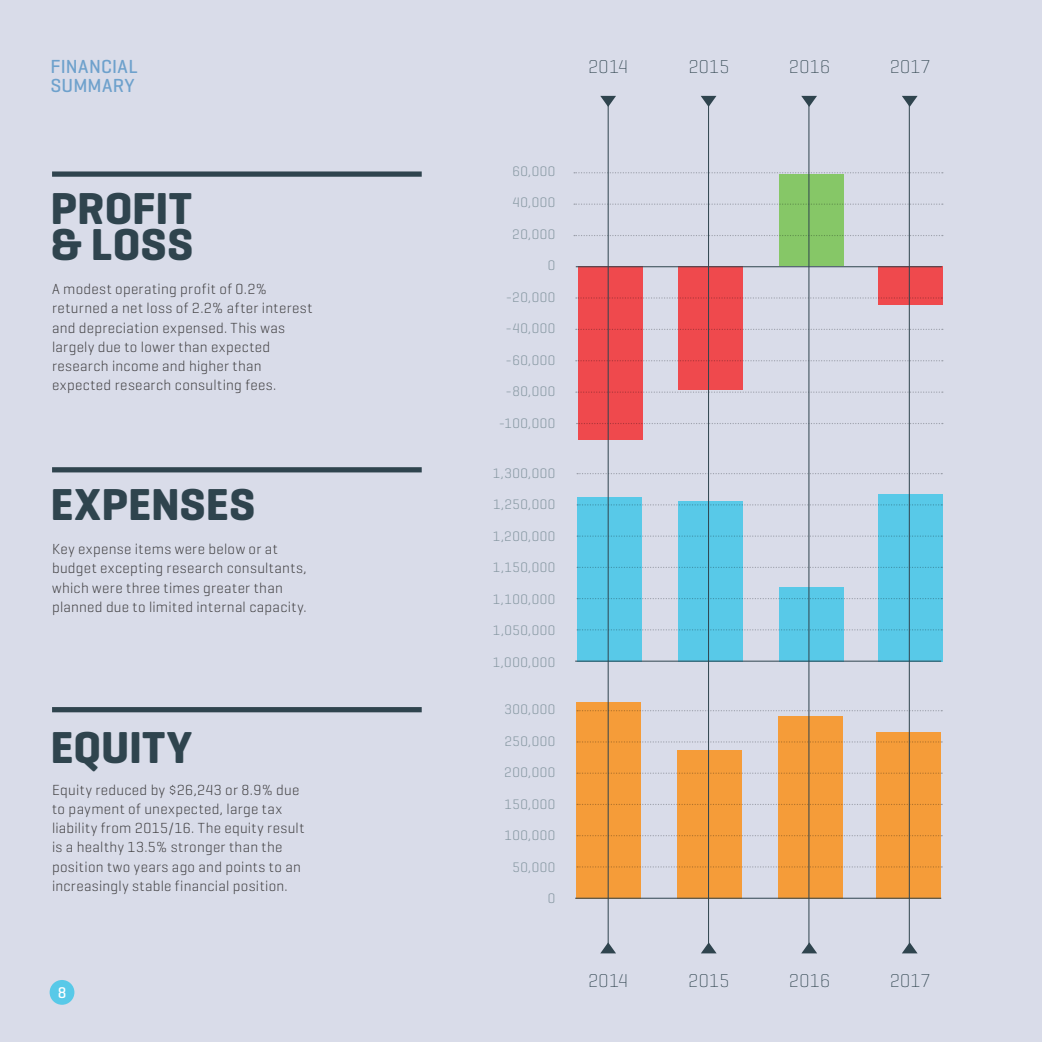
<style>
.page{position:relative;width:1042px;height:1042px;background:#d9dce9}
.page>*{position:absolute;margin:0;border:0;box-sizing:border-box;transform-origin:0 0}
.t1{font:800 45.5px/36.8px "Geogrotesque";color:#2f444e}
.t2{font:600 19.25px/19.2px "Geogrotesque";letter-spacing:.015em;color:#6ea1cc}
.t3{font:300 18.9px "Geogrotesque";letter-spacing:.02em;color:#2f444e}
.t4{font:600 15.75px "Geogrotesque";color:#fff}
.t5{font:14.88px/19.2px "Geogrotesque";letter-spacing:.025em;color:#414042}
.t6{font:14px "Geogrotesque";letter-spacing:.035em;color:#8496a0}
</style>
<div class="page">
<div style="left:578px;top:266px;width:64px;height:174px;background:#ef494d"></div>
<div style="left:578px;top:497px;width:64px;height:164px;background:#58c9e8"></div>
<div style="left:878px;top:494px;width:64px;height:167px;background:#58c9e8"></div>
<div style="left:576px;top:702px;width:65px;height:196px;background:#f59c39"></div>
<div style="left:679px;top:266px;width:64px;height:124px;background:#ef494d"></div>
<div style="left:878px;top:266px;width:64px;height:39px;background:#ef494d"></div>
<div style="left:679px;top:501px;width:64px;height:161px;background:#58c9e8"></div>
<div style="left:677px;top:751px;width:65px;height:148px;background:#f59c39"></div>
<div style="left:779px;top:174px;width:64px;height:92px;background:#86c767"></div>
<div style="left:779px;top:587px;width:64px;height:75px;background:#58c9e8"></div>
<div style="left:778px;top:716px;width:64px;height:183px;background:#f59c39"></div>
<div style="left:876px;top:732px;width:64px;height:167px;background:#f59c39"></div>
<svg style="left:576px;top:297px;width:366px;height:2px"></svg>
<svg style="left:577px;top:629px;width:365px;height:1px"></svg>
<svg style="left:577px;top:866px;width:365px;height:1px"></svg>
<hr style="left:575px;top:661px;width:366px;height:1px;background:#2f444e">
<hr style="left:575px;top:898px;width:366px;height:1px;background:#2f444e">
<svg style="left:577px;top:567px;width:365px;height:1px"></svg>
<svg style="left:577px;top:804px;width:365px;height:1px"></svg>
<svg style="left:577px;top:504px;width:365px;height:1px"></svg>
<svg style="left:577px;top:741px;width:365px;height:1px"></svg>
<svg style="left:577px;top:598px;width:365px;height:1px"></svg>
<svg style="left:577px;top:835px;width:365px;height:1px"></svg>
<svg style="left:577px;top:535px;width:365px;height:2px"></svg>
<svg style="left:577px;top:772px;width:365px;height:2px"></svg>
<svg style="left:577px;top:473px;width:365px;height:1px"></svg>
<svg style="left:577px;top:710px;width:365px;height:1px"></svg>
<svg style="left:576px;top:360px;width:367px;height:1px"></svg>
<svg style="left:576px;top:329px;width:367px;height:1px"></svg>
<svg style="left:574px;top:235px;width:369px;height:1px"></svg>
<svg style="left:574px;top:204px;width:369px;height:1px"></svg>
<svg style="left:574px;top:172px;width:369px;height:1px"></svg>
<svg style="left:576px;top:391px;width:367px;height:2px"></svg>
<svg style="left:576px;top:423px;width:367px;height:1px"></svg>
<svg style="left:600px;top:96px;width:16px;height:11px"></svg>
<svg style="left:902px;top:942px;width:15px;height:11px"></svg>
<svg style="left:801px;top:96px;width:16px;height:11px"></svg>
<svg style="left:701px;top:942px;width:15px;height:11px"></svg>
<svg style="left:902px;top:96px;width:15px;height:11px"></svg>
<svg style="left:600px;top:942px;width:16px;height:11px"></svg>
<svg style="left:701px;top:96px;width:15px;height:11px"></svg>
<svg style="left:801px;top:942px;width:16px;height:11px"></svg>
<hr style="left:608px;top:101px;width:1px;height:847px;background:#2f444e">
<hr style="left:808px;top:101px;width:1px;height:847px;background:#2f444e">
<hr style="left:708px;top:101px;width:1px;height:847px;background:#2f444e">
<hr style="left:909px;top:101px;width:1px;height:847px;background:#2f444e">
<hr style="left:576px;top:266px;width:366px;height:1px;background:#2f444e">
<div style="left:52px;top:171px;width:370px;height:6px;background:#2f444e"></div>
<div style="left:52px;top:467px;width:370px;height:5px;background:#2f444e"></div>
<div style="left:52px;top:707px;width:370px;height:5px;background:#2f444e"></div>
<div style="left:50px;top:980px;width:24px;height:25px;background:#58c9e8;border-radius:50%"></div>
<p class="t2" style="left:51px;top:56px;width:89px">FINANCIAL<br>SUMMARY</p>
<h1 class="t1" style="left:51px;top:190px;width:144px">PROFIT &amp; LOSS</h1>
<p class="t5" style="left:52px;top:279px;width:262px">A modest operating profit of 0.2% returned a net loss of 2.2% after interest and depreciation expensed. This was largely due to lower than expected research income and higher than expected research consulting fees.</p>
<h1 class="t1" style="left:51px;top:486px;width:206px">EXPENSES</h1>
<p class="t5" style="left:52px;top:539px;width:256px">Key expense items were below or at budget excepting research consultants, which were three times greater than planned due to limited internal capacity.</p>
<h1 class="t1" style="left:51px;top:728px;width:143px">EQUITY</h1>
<p class="t5" style="left:52px;top:779px;width:254px">Equity reduced by $26,243 or 8.9% due to payment of unexpected, large tax liability from 2015/16. The equity result is a healthy 13.5% stronger than the position two years ago and points to an increasingly stable financial position.</p>
<p class="t4" style="left:58px;top:983px;width:10px">8</p>
<p class="t3" style="left:588px;top:54px;width:42px">2014</p>
<p class="t3" style="left:688px;top:54px;width:43px">2015</p>
<p class="t3" style="left:789px;top:54px;width:43px">2016</p>
<p class="t3" style="left:889px;top:54px;width:42px">2017</p>
<p class="t6" style="left:512px;top:162px;width:44px">60,000</p>
<p class="t6" style="left:512px;top:194px;width:44px">40,000</p>
<p class="t6" style="left:512px;top:225px;width:44px">20,000</p>
<p class="t6" style="left:548px;top:257px;width:9px">0</p>
<p class="t6" style="left:506px;top:288px;width:51px">-20,000</p>
<p class="t6" style="left:505px;top:320px;width:51px">-40,000</p>
<p class="t6" style="left:505px;top:351px;width:51px">-60,000</p>
<p class="t6" style="left:505px;top:383px;width:51px">-80,000</p>
<p class="t6" style="left:499px;top:414px;width:58px">-100,000</p>
<p class="t6" style="left:493px;top:464px;width:64px">1,300,000</p>
<p class="t6" style="left:493px;top:496px;width:64px">1,250,000</p>
<p class="t6" style="left:493px;top:527px;width:64px">1,200,000</p>
<p class="t6" style="left:493px;top:559px;width:64px">1,150,000</p>
<p class="t6" style="left:493px;top:590px;width:64px">1,100,000</p>
<p class="t6" style="left:493px;top:622px;width:64px">1,050,000</p>
<p class="t6" style="left:493px;top:653px;width:64px">1,000,000</p>
<p class="t6" style="left:504px;top:700px;width:52px">300,000</p>
<p class="t6" style="left:504px;top:732px;width:52px">250,000</p>
<p class="t6" style="left:504px;top:763px;width:52px">200,000</p>
<p class="t6" style="left:504px;top:795px;width:52px">150,000</p>
<p class="t6" style="left:504px;top:826px;width:52px">100,000</p>
<p class="t6" style="left:512px;top:858px;width:44px">50,000</p>
<p class="t6" style="left:548px;top:889px;width:9px">0</p>
<p class="t3" style="left:588px;top:969px;width:42px">2014</p>
<p class="t3" style="left:688px;top:969px;width:43px">2015</p>
<p class="t3" style="left:789px;top:969px;width:43px">2016</p>
<p class="t3" style="left:889px;top:969px;width:42px">2017</p>
</div>
